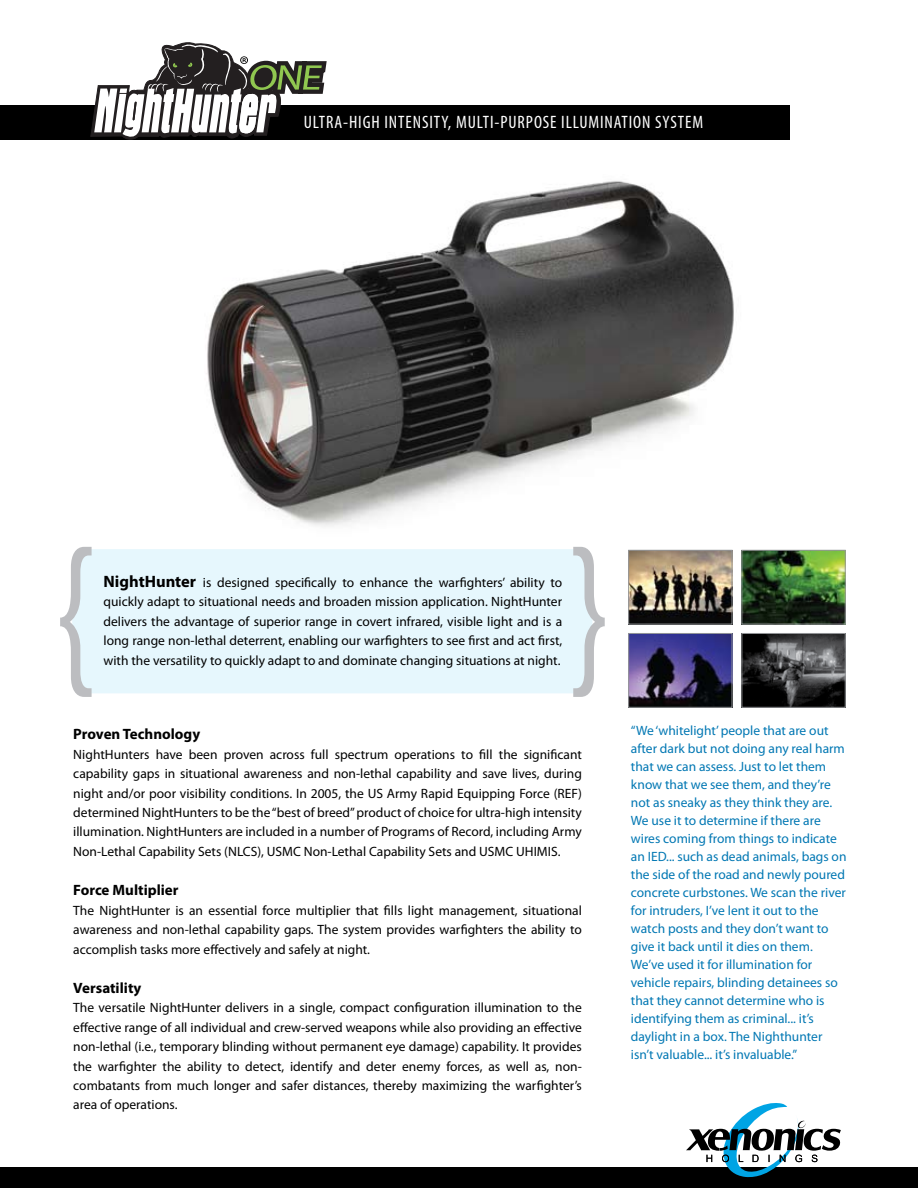
<style>
.page{position:relative;width:918px;height:1188px;background:#fff}
.page>*{position:absolute;margin:0;border:0;box-sizing:border-box;transform-origin:0 0}
.t1{font:condensed 18px "Myriad Pro";letter-spacing:.05em;color:#fff}
.t2{font:700 15px "Myriad Pro";color:#000}
.t3{font:13.5px/19.5px "Myriad Pro";color:#000;text-align:justify}
.t4{font:13.5px/18px "Myriad Pro";color:#0077b3}
.s1{font-weight:700;font-size:16.5px}
</style>
<div class="page">
<img style="left:207px;top:181px;width:527px;height:346px">
<div style="left:72px;top:549px;width:521px;height:144px;background:#e6f7fd;border-radius:18px"></div>
<div style="left:0;top:106px;width:789px;height:34px;background:#000"></div>
<img style="left:630px;top:552px;width:100px;height:70px">
<div style="left:628px;top:550px;width:104px;height:74px;border:1px solid #939598"></div>
<img style="left:743px;top:552px;width:101px;height:70px">
<div style="left:741px;top:550px;width:105px;height:74px;border:1px solid #939598"></div>
<img style="left:630px;top:635px;width:100px;height:71px">
<div style="left:628px;top:633px;width:104px;height:75px;border:1px solid #939598"></div>
<img style="left:743px;top:635px;width:101px;height:71px">
<div style="left:741px;top:633px;width:105px;height:75px;border:1px solid #939598"></div>
<div style="left:0;top:1167px;width:918px;height:21px;background:#000"></div>
<svg style="left:60px;top:547px;width:32px;height:150px"></svg>
<svg style="left:573px;top:547px;width:32px;height:150px"></svg>
<svg style="left:686px;top:1103px;width:155px;height:75px"></svg>
<svg style="left:90px;top:42px;width:237px;height:98px"></svg>
<h1 class="t1" style="left:304px;top:111px;width:401px">ULTRA-HIGH INTENSITY, MULTI-PURPOSE ILLUMINATION SYSTEM</h1>
<p class="t3" style="left:104px;top:572px;width:460px"><span class="s1">NightHunter</span> is designed specifically to enhance the warfighters’ ability to quickly adapt to situational needs and broaden mission application. NightHunter delivers the advantage of superior range in covert infrared, visible light and is a long range non-lethal deterrent, enabling our warfighters to see first and act first, with the versatility to quickly adapt to and dominate changing situations at night.</p>
<p class="t2" style="left:73px;top:724px;width:128px">Proven Technology</p>
<p class="t3" style="left:73px;top:744px;width:510px">NightHunters have been proven across full spectrum operations to fill the significant capability gaps in situational awareness and non-lethal capability and save lives, during night and/or poor visibility conditions. In 2005, the US Army Rapid Equipping Force (REF) determined NightHunters to be the “best of breed” product of choice for ultra-high intensity illumination. NightHunters are included in a number of Programs of Record, including Army Non-Lethal Capability Sets (NLCS), USMC Non-Lethal Capability Sets and USMC UHIMIS.</p>
<p class="t2" style="left:73px;top:880px;width:107px">Force Multiplier</p>
<p class="t3" style="left:73px;top:900px;width:510px">The NightHunter is an essential force multiplier that fills light management, situational awareness and non-lethal capability gaps. The system provides warfighters the ability to accomplish tasks more effectively and safely at night.</p>
<p class="t2" style="left:73px;top:978px;width:70px">Versatility</p>
<p class="t3" style="left:73px;top:998px;width:510px">The versatile NightHunter delivers in a single, compact configuration illumination to the effective range of all individual and crew-served weapons while also providing an effective non-lethal (i.e., temporary blinding without permanent eye damage) capability. It provides the warfighter the ability to detect, identify and deter enemy forces, as well as, non&shy;combatants from much longer and safer distances, thereby maximizing the warfighter’s area of operations.</p>
<p class="t4" style="left:631px;top:721px;width:217px">“We ‘whitelight’ people that are out after dark but not doing any real harm that we can assess. Just to let them know that we see them, and they’re not as sneaky as they think they are.<br>We use it to determine if there are wires coming from things to indicate an IED... such as dead animals, bags on the side of the road and newly poured concrete curbstones. We scan the river for intruders, I’ve lent it out to the watch posts and they don’t want to give it back until it dies on them.<br>We’ve used it for illumination for vehicle repairs, blinding detainees so that they cannot determine who is identifying them as criminal... it’s daylight in a box. The Nighthunter isn’t valuable... it’s invaluable.”</p>
</div>
